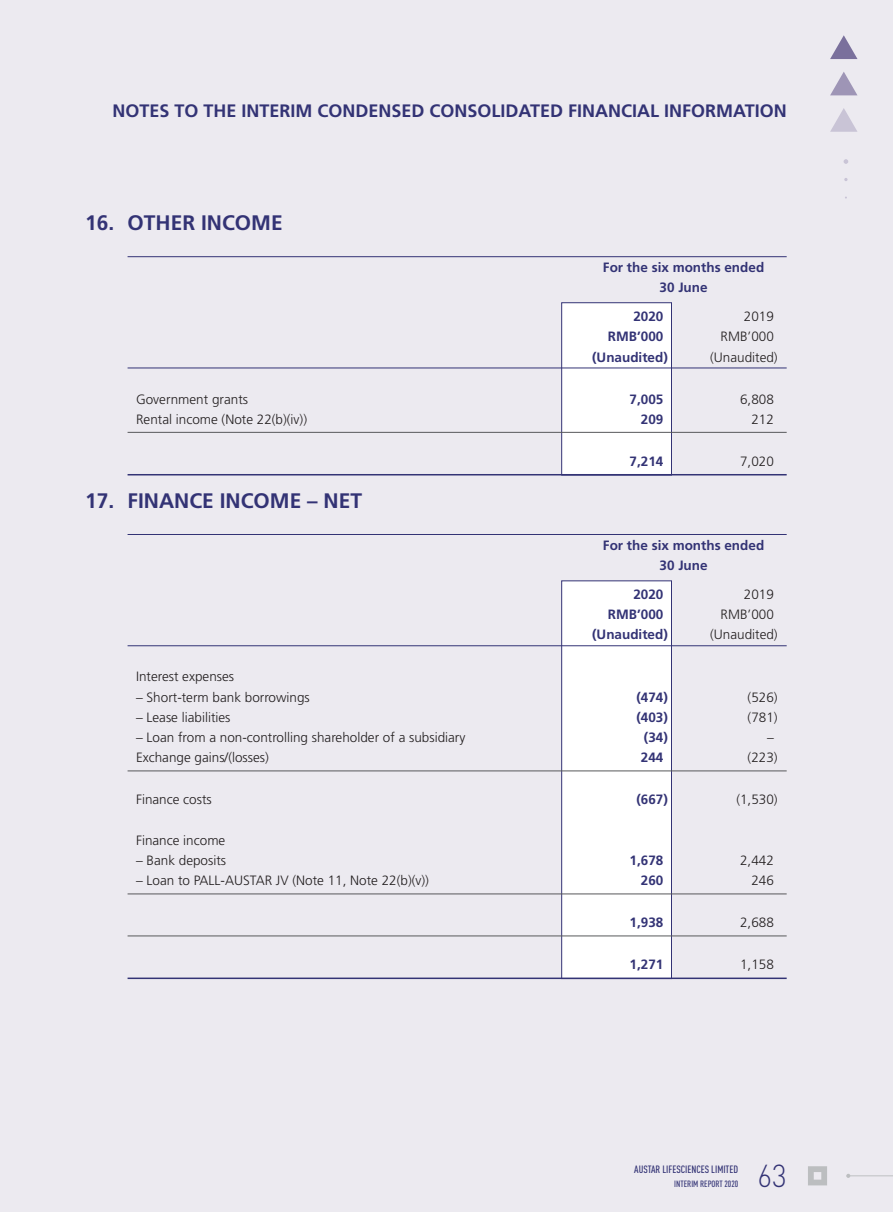
<style>
.page{position:relative;width:893px;height:1212px;background:#eceaf0}
.page>*{position:absolute;margin:0;border:0;box-sizing:border-box;transform-origin:0 0}
.t1{font:300 31.35px "DIN";color:#333375;scale:.91 1}
.t2{font:700 21px "Frutiger LT Std";color:#333375}
.t3{font:700 18px "Frutiger LT Std";color:#333375}
.t4{font:300 13.5px "Frutiger LT Std";color:#231f20}
.t5{font:700 13.5px/20.2px "Frutiger LT Std";color:#333375;text-align:center}
.t6{font:500 10.5px "DIN Cond";color:#333375}
.t7{font:500 9px "DIN Cond";color:#333375}
</style>
<div class="page">
<svg style="left:846px;top:1174px;width:47px;height:4px"></svg>
<svg style="left:808px;top:1166px;width:19px;height:19px"></svg>
<svg style="left:830px;top:35px;width:27px;height:24px"></svg>
<svg style="left:830px;top:72px;width:27px;height:23px"></svg>
<svg style="left:830px;top:108px;width:27px;height:24px"></svg>
<svg style="left:844px;top:159px;width:4px;height:40px"></svg>
<div style="left:561px;top:302px;width:111px;height:173px;background:#fff;border:1px solid #333375"></div>
<div style="left:561px;top:580px;width:111px;height:399px;background:#fff;border:1px solid #333375"></div>
<hr style="left:128px;top:256px;width:659px;height:1px;background:#333375">
<hr style="left:128px;top:368px;width:659px;height:1px;background:#333375">
<hr style="left:128px;top:432px;width:659px;height:1px;background:#58595b">
<hr style="left:128px;top:474px;width:659px;height:1px;background:#333375">
<hr style="left:128px;top:534px;width:659px;height:1px;background:#333375">
<hr style="left:128px;top:645px;width:659px;height:1px;background:#333375">
<hr style="left:128px;top:770px;width:659px;height:1px;background:#58595b">
<hr style="left:128px;top:893px;width:659px;height:1px;background:#58595b">
<hr style="left:128px;top:935px;width:659px;height:1px;background:#58595b">
<hr style="left:128px;top:977px;width:659px;height:2px;background:#333375">
<h3 class="t3" style="left:112px;top:100px;width:139px">NOTES TO THE inte</h3>
<h3 class="t3" style="left:279px;top:100px;width:51px">rim condensed</h3>
<h3 class="t3" style="left:429px;top:100px;width:327px">CONSOLIDATED FINANCIAL in formation</h3>
<h2 class="t2" style="left:85px;top:210px;width:199px">16. OTHER INCOM E</h2>
<p class="t5" style="left:603px;top:257px;width:163px">For the six months ended<br>30 June</p>
<p class="t5" style="left:633px;top:306px;width:32px">2020</p>
<p class="t4" style="left:744px;top:309px;width:32px">2019</p>
<p class="t5" style="left:608px;top:327px;width:57px">RM B’000</p>
<p class="t4" style="left:721px;top:329px;width:55px">RMB’000</p>
<p class="t5" style="left:592px;top:347px;width:77px">(Unaudited)</p>
<p class="t4" style="left:710px;top:349px;width:69px">(Unaudited)</p>
<p class="t4" style="left:136px;top:391px;width:113px">Government grants</p>
<p class="t5" style="left:630px;top:389px;width:35px">7,005</p>
<p class="t4" style="left:740px;top:391px;width:35px">6,808</p>
<p class="t4" style="left:136px;top:411px;width:173px">Rental income (Note 22(b)(iv))</p>
<p class="t5" style="left:641px;top:409px;width:24px">209</p>
<p class="t4" style="left:751px;top:411px;width:24px">212</p>
<p class="t5" style="left:630px;top:451px;width:35px">7,214</p>
<p class="t4" style="left:740px;top:453px;width:35px">7,020</p>
<h2 class="t2" style="left:85px;top:488px;width:279px">17. FINANCE INCOM E – NET</h2>
<p class="t5" style="left:603px;top:535px;width:163px">For the six months ended<br>30 June</p>
<p class="t5" style="left:633px;top:584px;width:32px">2020</p>
<p class="t4" style="left:744px;top:586px;width:32px">2019</p>
<p class="t5" style="left:608px;top:604px;width:57px">RM B’000</p>
<p class="t4" style="left:721px;top:607px;width:55px">RMB’000</p>
<p class="t5" style="left:592px;top:625px;width:77px">(Unaudited)</p>
<p class="t4" style="left:710px;top:627px;width:69px">(Unaudited)</p>
<p class="t4" style="left:136px;top:669px;width:100px">Interest expenses</p>
<p class="t4" style="left:136px;top:689px;width:175px">– Short-term bank borrowings</p>
<p class="t5" style="left:636px;top:687px;width:33px">(474)</p>
<p class="t4" style="left:748px;top:689px;width:32px">(526)</p>
<p class="t4" style="left:136px;top:709px;width:96px">– Lease liabilities</p>
<p class="t5" style="left:636px;top:707px;width:33px">(403)</p>
<p class="t4" style="left:748px;top:709px;width:32px">(781)</p>
<p class="t4" style="left:136px;top:730px;width:331px">– Loan from a non-controlling shareholder of a subsidiary</p>
<p class="t5" style="left:644px;top:727px;width:26px">(34)</p>
<p class="t4" style="left:767px;top:730px;width:8px">–</p>
<p class="t4" style="left:136px;top:750px;width:134px">Exchange gains/(losses)</p>
<p class="t5" style="left:641px;top:748px;width:24px">244</p>
<p class="t4" style="left:748px;top:750px;width:32px">(223)</p>
<p class="t4" style="left:136px;top:792px;width:77px">Finance costs</p>
<p class="t5" style="left:636px;top:790px;width:33px">(667)</p>
<p class="t4" style="left:736px;top:792px;width:43px">(1,530)</p>
<p class="t4" style="left:136px;top:832px;width:91px">Finance income</p>
<p class="t4" style="left:136px;top:853px;width:92px">– Bank deposits</p>
<p class="t5" style="left:630px;top:850px;width:35px">1,678</p>
<p class="t4" style="left:740px;top:853px;width:35px">2,442</p>
<p class="t4" style="left:136px;top:873px;width:294px">– Loan to PALL-AUSTAR JV (Note 11, Note 22(b)(v))</p>
<p class="t5" style="left:641px;top:871px;width:24px">260</p>
<p class="t4" style="left:751px;top:873px;width:24px">246</p>
<p class="t5" style="left:630px;top:913px;width:35px">1,938</p>
<p class="t4" style="left:740px;top:915px;width:35px">2,688</p>
<p class="t5" style="left:630px;top:955px;width:35px">1,271</p>
<p class="t4" style="left:740px;top:957px;width:35px">1,158</p>
<p class="t6" style="left:634px;top:1163px;width:105px">AUSTAR LIFESCIENCES LIMITED</p>
<h1 class="t1" style="left:757px;top:1156px;width:34px">63</h1>
<p class="t7" style="left:674px;top:1178px;width:65px">INTERIM REPORT 2020</p>
</div>
